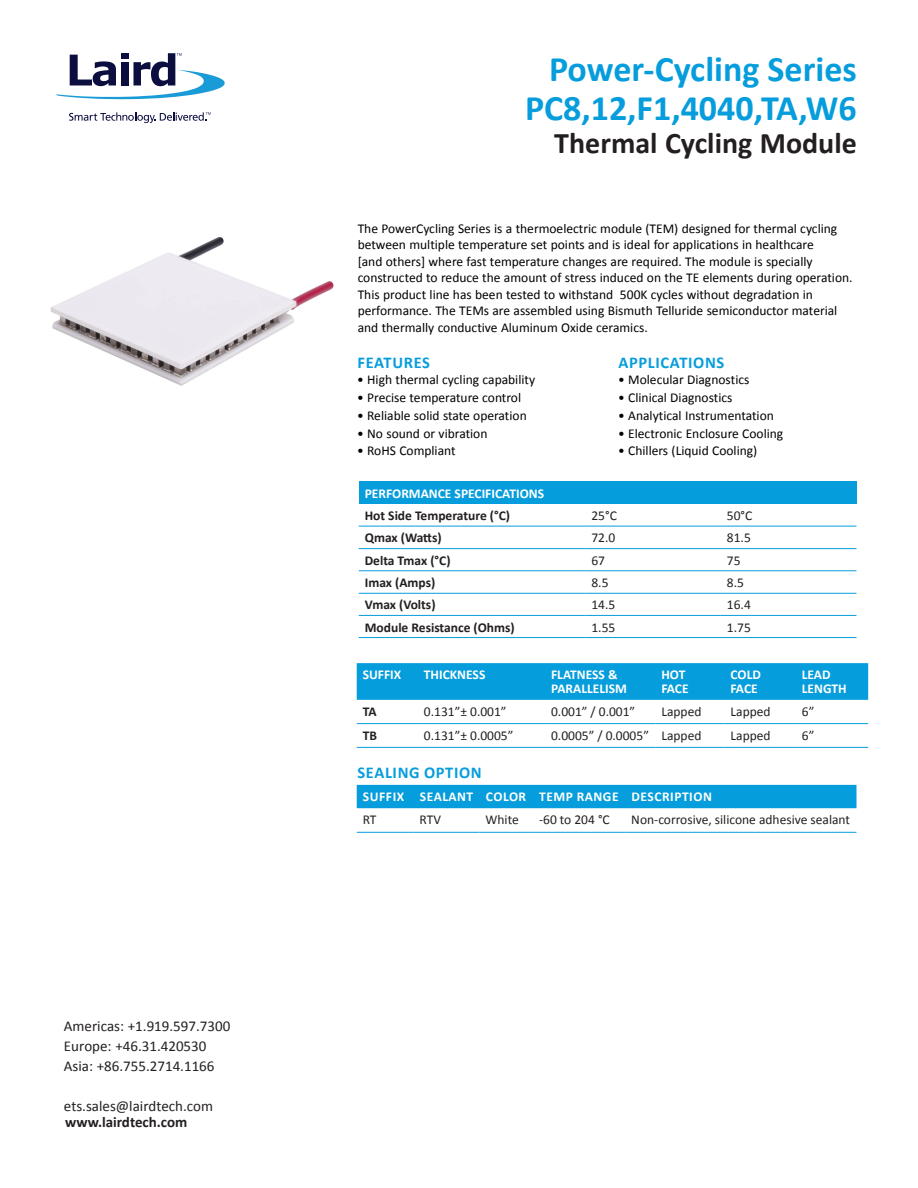
<style>
.page{position:relative;width:918px;height:1188px;background:#fff}
.page>*{position:absolute;margin:0;border:0;box-sizing:border-box;transform-origin:0 0}
.t1{font:700 36px/39px "Calibri";color:#069ddc;text-align:right}
.t2{font:700 30px "Calibri";color:#231f20}
.t3{font:700 16.5px "Calibri";letter-spacing:.04em;color:#069ddc}
.t4{font:15px/20.1px "Calibri";color:#231f20}
.t5{font:700 15px "Calibri";color:#231f20}
.t6{font:13.5px/16.5px "Calibri";color:#000}
.t7{font:13.5px "Calibri";color:#231f20}
.t8{font:700 13.5px "Calibri";color:#231f20}
.t9{font:700 13.5px/13.5px "Calibri";color:#fff}
.t10{font:700 13.5px "Calibri";letter-spacing:.04em;color:#fff}
</style>
<div class="page">
<div style="left:357px;top:663px;width:511px;height:37px;background:#069ddc"></div>
<hr style="left:357px;top:723px;width:61px;height:1px;background:#069ddc">
<hr style="left:418px;top:723px;width:127px;height:1px;background:#069ddc">
<hr style="left:545px;top:723px;width:110px;height:1px;background:#069ddc">
<hr style="left:655px;top:723px;width:70px;height:1px;background:#069ddc">
<hr style="left:725px;top:723px;width:71px;height:1px;background:#069ddc">
<hr style="left:796px;top:723px;width:72px;height:1px;background:#069ddc">
<hr style="left:357px;top:747px;width:61px;height:1px;background:#069ddc">
<hr style="left:418px;top:747px;width:127px;height:1px;background:#069ddc">
<hr style="left:545px;top:747px;width:110px;height:1px;background:#069ddc">
<hr style="left:655px;top:747px;width:70px;height:1px;background:#069ddc">
<hr style="left:725px;top:747px;width:71px;height:1px;background:#069ddc">
<hr style="left:796px;top:747px;width:72px;height:1px;background:#069ddc">
<svg style="left:55px;top:53px;width:170px;height:46px"></svg>
<svg style="left:69px;top:112px;width:142px;height:11px"></svg>
<div style="left:359px;top:482px;width:498px;height:22px;background:#069ddc"></div>
<hr style="left:359px;top:526px;width:226px;height:1px;background:#069ddc">
<hr style="left:585px;top:526px;width:136px;height:1px;background:#069ddc">
<hr style="left:721px;top:526px;width:136px;height:1px;background:#069ddc">
<hr style="left:359px;top:548px;width:226px;height:1px;background:#069ddc">
<hr style="left:585px;top:548px;width:136px;height:1px;background:#069ddc">
<hr style="left:721px;top:548px;width:136px;height:1px;background:#069ddc">
<hr style="left:359px;top:571px;width:226px;height:1px;background:#069ddc">
<hr style="left:585px;top:571px;width:136px;height:1px;background:#069ddc">
<hr style="left:721px;top:571px;width:136px;height:1px;background:#069ddc">
<hr style="left:359px;top:593px;width:226px;height:1px;background:#069ddc">
<hr style="left:585px;top:593px;width:136px;height:1px;background:#069ddc">
<hr style="left:721px;top:593px;width:136px;height:1px;background:#069ddc">
<hr style="left:359px;top:615px;width:226px;height:1px;background:#069ddc">
<hr style="left:359px;top:637px;width:226px;height:1px;background:#069ddc">
<hr style="left:585px;top:615px;width:136px;height:1px;background:#069ddc">
<hr style="left:721px;top:615px;width:136px;height:1px;background:#069ddc">
<hr style="left:585px;top:637px;width:136px;height:1px;background:#069ddc">
<hr style="left:721px;top:637px;width:136px;height:1px;background:#069ddc">
<div style="left:357px;top:785px;width:499px;height:23px;background:#069ddc"></div>
<hr style="left:357px;top:832px;width:57px;height:1px;background:#069ddc">
<hr style="left:414px;top:832px;width:66px;height:1px;background:#069ddc">
<hr style="left:480px;top:832px;width:53px;height:1px;background:#069ddc">
<hr style="left:533px;top:832px;width:92px;height:1px;background:#069ddc">
<hr style="left:625px;top:832px;width:232px;height:1px;background:#069ddc">
<img style="left:50px;top:237px;width:284px;height:149px">
<p class="t4" style="left:64px;top:1016px;width:168px">Americas: +1.919.597.7300<br>Europe: +46.31.420530<br>Asia: +86.755.2714.1166</p>
<p class="t4" style="left:64px;top:1096px;width:151px">ets.sales@lairdtech.com</p>
<p class="t5" style="left:65px;top:1117px;width:124px">www.lairdtech.com</p>
<h1 class="t1" style="left:525px;top:52px;width:333px">Power-Cycling Series<br>PC8,12,F1,4040,TA,W6</h1>
<h2 class="t2" style="left:554px;top:132px;width:304px">Thermal Cycling Module</h2>
<p class="t6" style="left:358px;top:221px;width:496px">The PowerCycling Series is a thermoelectric module (TEM) designed for thermal cycling between multiple temperature set points and is ideal for applications in healthcare<br>[and others] where fast temperature changes are required. The module is specially constructed to reduce the amount of stress induced on the TE elements during operation.<br>This product line has been tested to withstand 500K cycles without degradation in performance. The TEMs are assembled using Bismuth Telluride semiconductor material and thermally conductive Aluminum Oxide ceramics.</p>
<p class="t3" style="left:357px;top:357px;width:74px">FEATURES</p>
<p class="t6" style="left:357px;top:372px;width:180px">• High thermal cycling capability</p>
<p class="t6" style="left:357px;top:390px;width:166px">• Precise temperature control</p>
<p class="t6" style="left:357px;top:408px;width:171px">• Reliable solid state operation</p>
<p class="t6" style="left:357px;top:426px;width:132px">• No sound or vibration</p>
<p class="t6" style="left:357px;top:443px;width:100px">• RoHS Compliant</p>
<p class="t3" style="left:618px;top:357px;width:107px">APPLICATIONS</p>
<p class="t6" style="left:618px;top:372px;width:133px">• Molecular Diagnostics</p>
<p class="t6" style="left:618px;top:390px;width:116px">• Clinical Diagnostics</p>
<p class="t6" style="left:618px;top:408px;width:157px">• Analytical Instrumentation</p>
<p class="t6" style="left:618px;top:426px;width:167px">• Electronic Enclosure Cooling</p>
<p class="t6" style="left:618px;top:443px;width:141px">• Chillers (Liquid Cooling)</p>
<p class="t9" style="left:365px;top:488px;width:181px">PERFORMANCE SPECIFICATIONS</p>
<p class="t8" style="left:365px;top:511px;width:147px">Hot Side Temperature (°C)</p>
<p class="t7" style="left:591px;top:510px;width:27px">25°C</p>
<p class="t7" style="left:727px;top:510px;width:27px">50°C</p>
<p class="t8" style="left:365px;top:528px;width:78px">Qmax (Watts)</p>
<p class="t7" style="left:591px;top:533px;width:25px">72.0</p>
<p class="t7" style="left:727px;top:533px;width:25px">81.5</p>
<p class="t8" style="left:365px;top:555px;width:87px">Delta Tmax (°C)</p>
<p class="t7" style="left:591px;top:555px;width:15px">67</p>
<p class="t7" style="left:727px;top:555px;width:15px">75</p>
<p class="t8" style="left:365px;top:578px;width:72px">Imax (Amps)</p>
<p class="t7" style="left:591px;top:577px;width:19px">8.5</p>
<p class="t7" style="left:727px;top:577px;width:19px">8.5</p>
<p class="t8" style="left:365px;top:600px;width:72px">Vmax (Volts)</p>
<p class="t7" style="left:591px;top:600px;width:25px">14.5</p>
<p class="t7" style="left:727px;top:600px;width:25px">16.4</p>
<p class="t8" style="left:365px;top:622px;width:151px">Module Resistance (Ohms)</p>
<p class="t7" style="left:591px;top:622px;width:25px">1.55</p>
<p class="t7" style="left:727px;top:622px;width:25px">1.75</p>
<p class="t9" style="left:363px;top:669px;width:40px">SUFFIX</p>
<p class="t9" style="left:424px;top:669px;width:63px">THICKNESS</p>
<p class="t9" style="left:551px;top:669px;width:77px">FLATNESS &amp;<br>PARALLELISM</p>
<p class="t9" style="left:661px;top:669px;width:29px">HOT<br>FACE</p>
<p class="t9" style="left:731px;top:669px;width:32px">COLD<br>FACE</p>
<p class="t9" style="left:802px;top:669px;width:46px">LEAD<br>LENGTH</p>
<p class="t8" style="left:363px;top:706px;width:15px">TA</p>
<p class="t7" style="left:424px;top:706px;width:84px">0.131”± 0.001”</p>
<p class="t7" style="left:551px;top:706px;width:86px">0.001” / 0.001”</p>
<p class="t7" style="left:661px;top:706px;width:42px">Lapped</p>
<p class="t7" style="left:731px;top:706px;width:42px">Lapped</p>
<p class="t7" style="left:802px;top:706px;width:14px">6”</p>
<p class="t8" style="left:363px;top:730px;width:16px">TB</p>
<p class="t7" style="left:424px;top:730px;width:91px">0.131”± 0.0005”</p>
<p class="t7" style="left:551px;top:730px;width:152px">0.0005” / 0.0005” Lapped</p>
<p class="t7" style="left:731px;top:730px;width:42px">Lapped</p>
<p class="t7" style="left:802px;top:730px;width:14px">6”</p>
<p class="t3" style="left:357px;top:767px;width:126px">SEALING OPTION</p>
<p class="t10" style="left:363px;top:792px;width:351px">SUFFIX SEALANT COLOR TEMP RANGE DESCRIPTION</p>
<p class="t7" style="left:363px;top:814px;width:15px">RT</p>
<p class="t7" style="left:420px;top:814px;width:23px">RTV</p>
<p class="t7" style="left:486px;top:814px;width:35px">White</p>
<p class="t7" style="left:539px;top:814px;width:72px">-60 to 204 °C</p>
<p class="t7" style="left:631px;top:814px;width:220px">Non-corrosive, silicone adhesive sealant</p>
</div>
